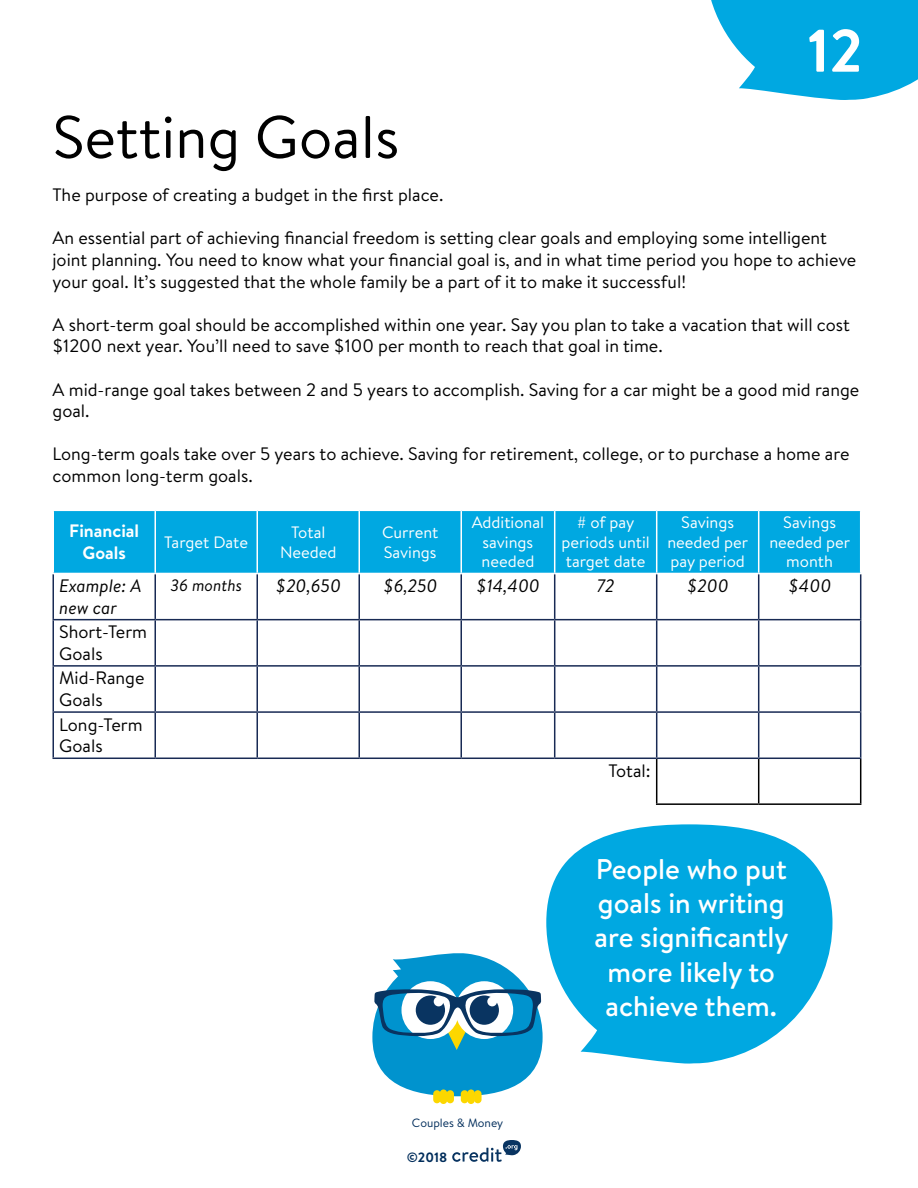
<style>
.page{position:relative;width:918px;height:1188px;background:#fff}
.page>*{position:absolute;margin:0;border:0;box-sizing:border-box;transform-origin:0 0}
.t1{font:60px "Brandon Text";color:#000}
.t2{font:700 60px "Brandon Text";color:#fff}
.t3{font:500 28.5px/34.2px "Brandon Text";color:#fff;text-align:center}
.t4{font:18px/21.6px "Brandon Text";color:#000}
.t5{font:italic 18px/21.6px "Brandon Text";color:#000}
.t6{font:700 18px/21.6px "Brandon Text";color:#fff;text-align:center}
.t7{font:16.5px/19.8px "Brandon Text";color:#fff;text-align:center}
.t8{font:italic 16.5px "Brandon Text";color:#000}
.t9{font:700 13.5px "Brandon Text";color:#002d5b}
.t10{font:12px "Brandon Text";color:#002d5b}
</style>
<div class="page">
<svg style="left:711px;top:0;width:207px;height:100px"></svg>
<svg style="left:452px;top:1140px;width:69px;height:22px"></svg>
<div style="left:53px;top:510px;width:102px;height:63px;background:#00a8e1"></div>
<div style="left:156px;top:511px;width:704px;height:62px;background:#00a8e1"></div>
<hr style="left:860px;top:759px;width:1px;height:44px;background:#000">
<hr style="left:759px;top:803px;width:102px;height:2px;background:#000">
<hr style="left:656px;top:759px;width:1px;height:44px;background:#000">
<hr style="left:758px;top:759px;width:1px;height:44px;background:#000">
<hr style="left:656px;top:803px;width:103px;height:2px;background:#000">
<hr style="left:52px;top:574px;width:2px;height:45px;background:#182a54">
<hr style="left:154px;top:574px;width:2px;height:45px;background:#182a54">
<hr style="left:256px;top:574px;width:2px;height:45px;background:#182a54">
<hr style="left:358px;top:574px;width:2px;height:45px;background:#182a54">
<hr style="left:460px;top:574px;width:2px;height:45px;background:#182a54">
<hr style="left:554px;top:574px;width:1px;height:45px;background:#182a54">
<hr style="left:656px;top:574px;width:1px;height:45px;background:#182a54">
<hr style="left:758px;top:574px;width:1px;height:45px;background:#182a54">
<hr style="left:860px;top:574px;width:1px;height:45px;background:#182a54">
<hr style="left:52px;top:619px;width:103px;height:1px;background:#182a54">
<hr style="left:52px;top:620px;width:2px;height:45px;background:#182a54">
<hr style="left:155px;top:619px;width:102px;height:1px;background:#182a54">
<hr style="left:154px;top:620px;width:2px;height:45px;background:#182a54">
<hr style="left:257px;top:619px;width:102px;height:1px;background:#182a54">
<hr style="left:256px;top:620px;width:2px;height:45px;background:#182a54">
<hr style="left:359px;top:619px;width:102px;height:1px;background:#182a54">
<hr style="left:358px;top:620px;width:2px;height:45px;background:#182a54">
<hr style="left:461px;top:619px;width:94px;height:1px;background:#182a54">
<hr style="left:460px;top:620px;width:2px;height:45px;background:#182a54">
<hr style="left:555px;top:619px;width:102px;height:1px;background:#182a54">
<hr style="left:554px;top:620px;width:1px;height:45px;background:#182a54">
<hr style="left:657px;top:619px;width:102px;height:1px;background:#182a54">
<hr style="left:656px;top:620px;width:1px;height:45px;background:#182a54">
<hr style="left:759px;top:619px;width:102px;height:1px;background:#182a54">
<hr style="left:758px;top:620px;width:1px;height:45px;background:#182a54">
<hr style="left:860px;top:620px;width:1px;height:45px;background:#182a54">
<hr style="left:52px;top:665px;width:103px;height:2px;background:#182a54">
<hr style="left:52px;top:667px;width:2px;height:44px;background:#182a54">
<hr style="left:155px;top:665px;width:102px;height:2px;background:#182a54">
<hr style="left:154px;top:667px;width:2px;height:44px;background:#182a54">
<hr style="left:257px;top:665px;width:102px;height:2px;background:#182a54">
<hr style="left:256px;top:667px;width:2px;height:44px;background:#182a54">
<hr style="left:359px;top:665px;width:102px;height:2px;background:#182a54">
<hr style="left:358px;top:667px;width:2px;height:44px;background:#182a54">
<hr style="left:461px;top:665px;width:94px;height:2px;background:#182a54">
<hr style="left:460px;top:667px;width:2px;height:44px;background:#182a54">
<hr style="left:555px;top:665px;width:102px;height:2px;background:#182a54">
<hr style="left:554px;top:667px;width:1px;height:44px;background:#182a54">
<hr style="left:657px;top:665px;width:102px;height:2px;background:#182a54">
<hr style="left:656px;top:667px;width:1px;height:44px;background:#182a54">
<hr style="left:759px;top:665px;width:102px;height:2px;background:#182a54">
<hr style="left:758px;top:667px;width:1px;height:44px;background:#182a54">
<hr style="left:860px;top:667px;width:1px;height:44px;background:#182a54">
<hr style="left:52px;top:711px;width:103px;height:2px;background:#182a54">
<hr style="left:52px;top:713px;width:2px;height:45px;background:#182a54">
<hr style="left:155px;top:711px;width:102px;height:2px;background:#182a54">
<hr style="left:154px;top:713px;width:2px;height:45px;background:#182a54">
<hr style="left:257px;top:711px;width:102px;height:2px;background:#182a54">
<hr style="left:256px;top:713px;width:2px;height:45px;background:#182a54">
<hr style="left:359px;top:711px;width:102px;height:2px;background:#182a54">
<hr style="left:358px;top:713px;width:2px;height:45px;background:#182a54">
<hr style="left:461px;top:711px;width:94px;height:2px;background:#182a54">
<hr style="left:460px;top:713px;width:2px;height:45px;background:#182a54">
<hr style="left:555px;top:711px;width:102px;height:2px;background:#182a54">
<hr style="left:554px;top:713px;width:1px;height:45px;background:#182a54">
<hr style="left:657px;top:711px;width:102px;height:2px;background:#182a54">
<hr style="left:656px;top:713px;width:1px;height:45px;background:#182a54">
<hr style="left:759px;top:711px;width:102px;height:2px;background:#182a54">
<hr style="left:758px;top:713px;width:1px;height:45px;background:#182a54">
<hr style="left:860px;top:713px;width:1px;height:45px;background:#182a54">
<hr style="left:52px;top:758px;width:103px;height:1px;background:#182a54">
<hr style="left:155px;top:758px;width:102px;height:1px;background:#182a54">
<hr style="left:257px;top:758px;width:102px;height:1px;background:#182a54">
<hr style="left:359px;top:758px;width:102px;height:1px;background:#182a54">
<hr style="left:461px;top:758px;width:94px;height:1px;background:#182a54">
<hr style="left:555px;top:758px;width:102px;height:1px;background:#182a54">
<hr style="left:657px;top:758px;width:102px;height:1px;background:#182a54">
<hr style="left:759px;top:758px;width:102px;height:1px;background:#182a54">
<hr style="left:52px;top:510px;width:103px;height:1px;background:#fff">
<hr style="left:52px;top:511px;width:2px;height:62px;background:#fff">
<hr style="left:154px;top:511px;width:2px;height:62px;background:#fff">
<hr style="left:256px;top:511px;width:2px;height:62px;background:#fff">
<hr style="left:358px;top:511px;width:2px;height:62px;background:#fff">
<hr style="left:460px;top:511px;width:2px;height:62px;background:#fff">
<hr style="left:554px;top:511px;width:1px;height:62px;background:#fff">
<hr style="left:656px;top:511px;width:1px;height:62px;background:#fff">
<hr style="left:758px;top:511px;width:1px;height:62px;background:#fff">
<svg style="left:546px;top:824px;width:286px;height:240px;fill:#00a8e1"></svg>
<div style="left:433px;top:1090px;width:8px;height:13px;background:#fcd700;border-radius:4px"></div>
<div style="left:447px;top:1090px;width:7px;height:13px;background:#fcd700;border-radius:4px"></div>
<div style="left:440px;top:1089px;width:7px;height:15px;background:#fcd700;border-radius:4px"></div>
<div style="left:461px;top:1090px;width:7px;height:13px;background:#fcd700;border-radius:4px"></div>
<div style="left:474px;top:1090px;width:8px;height:13px;background:#fcd700;border-radius:4px"></div>
<div style="left:467px;top:1089px;width:8px;height:15px;background:#fcd700;border-radius:4px"></div>
<svg style="left:372px;top:953px;width:171px;height:143px"></svg>
<h1 class="t2" style="left:807px;top:9px;width:57px">12</h1>
<h1 class="t1" style="left:52px;top:96px;width:348px">Setting Goals</h1>
<p class="t4" style="left:52px;top:184px;width:392px">The purpose of creating a budget in the first place.</p>
<p class="t4" style="left:52px;top:227px;width:805px">An essential part of achieving financial freedom is setting clear goals and employing some intelligent joint planning. You need to know what your financial goal is, and in what time period you hope to achieve your goal. It’s suggested that the whole family be a part of it to make it successful!</p>
<p class="t4" style="left:52px;top:313px;width:799px">A short-term goal should be accomplished within one year. Say you plan to take a vacation that will cost $1200 next year. You’ll need to save $100 per month to reach that goal in time.</p>
<p class="t4" style="left:52px;top:378px;width:808px">A mid-range goal takes between 2 and 5 years to accomplish. Saving for a car might be a good mid range goal.</p>
<p class="t4" style="left:52px;top:443px;width:799px">Long-term goals take over 5 years to achieve. Saving for retirement, college, or to purchase a home are common long-term goals.</p>
<p class="t6" style="left:69px;top:520px;width:71px">Financial<br>Goals</p>
<p class="t7" style="left:164px;top:532px;width:85px">Target Date</p>
<p class="t7" style="left:280px;top:522px;width:58px">Total<br>Needed</p>
<p class="t7" style="left:382px;top:522px;width:58px;text-align:left">Current<br>Savings</p>
<p class="t7" style="left:472px;top:512px;width:74px">Additional savings needed</p>
<p class="t7" style="left:562px;top:512px;width:90px"># of pay periods until target date</p>
<p class="t7" style="left:667px;top:512px;width:82px">Savings needed per pay period</p>
<p class="t7" style="left:769px;top:512px;width:82px">Savings needed per month</p>
<p class="t5" style="left:59px;top:574px;width:84px">Example: A new car</p>
<p class="t8" style="left:170px;top:574px;width:73px">36 months</p>
<p class="t5" style="left:276px;top:574px;width:67px">$20,650</p>
<p class="t5" style="left:383px;top:574px;width:56px">$6,250</p>
<p class="t5" style="left:476px;top:574px;width:65px">$14,400</p>
<p class="t5" style="left:597px;top:574px;width:19px">72</p>
<p class="t5" style="left:687px;top:574px;width:43px">$200</p>
<p class="t5" style="left:788px;top:574px;width:45px">$400</p>
<p class="t4" style="left:59px;top:621px;width:89px">Short-Term<br>Goals</p>
<p class="t4" style="left:59px;top:667px;width:87px">Mid-Range<br>Goals</p>
<p class="t4" style="left:59px;top:713px;width:85px">Long-Term<br>Goals</p>
<p class="t4" style="left:608px;top:759px;width:44px">Total:</p>
<p class="t10" style="left:412px;top:1115px;width:93px">Couples &amp; Money</p>
<p class="t9" style="left:407px;top:1148px;width:42px">©2018</p>
<h2 class="t3" style="left:594px;top:851px;width:196px">People who put goals in writing are significantly more likely to achieve them.</h2>
</div>
